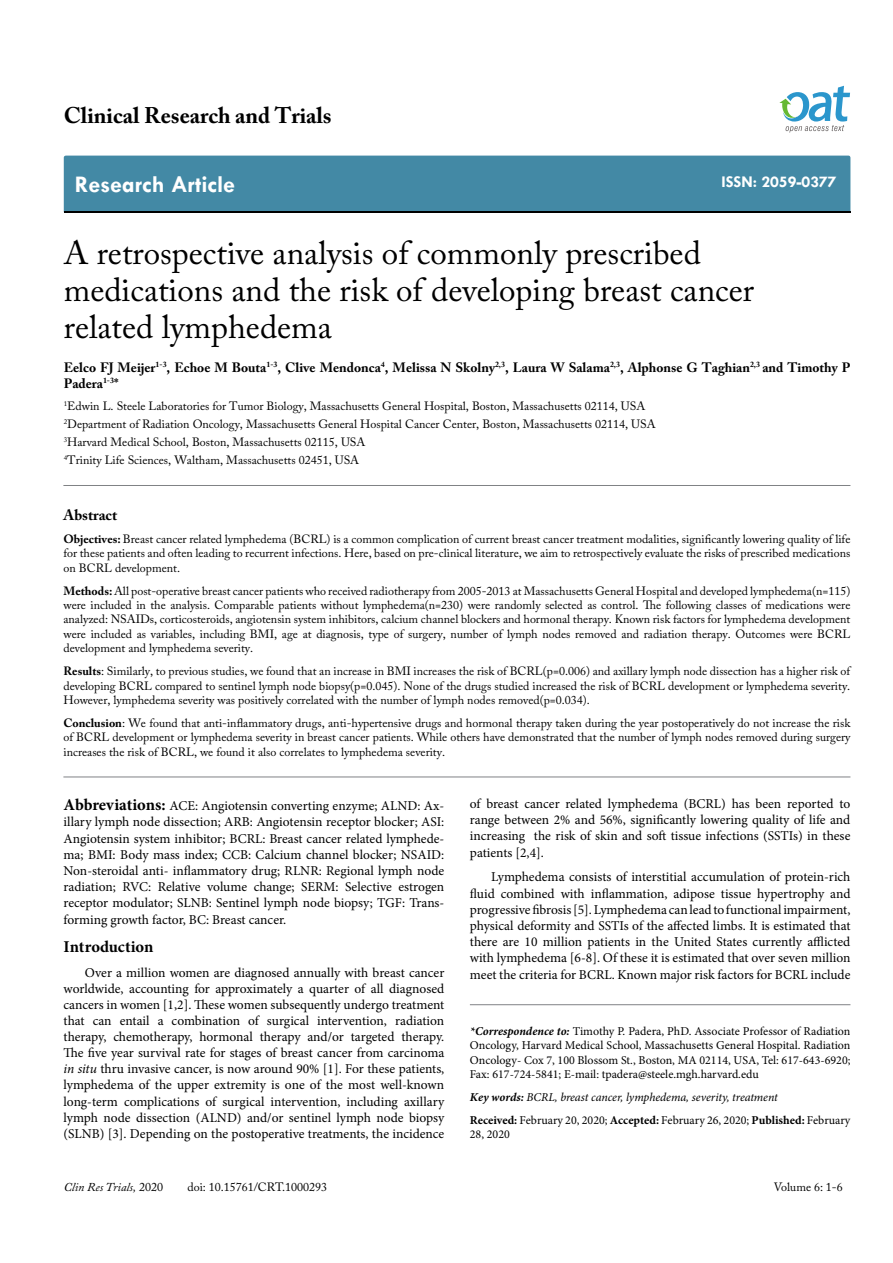
<style>
.page{position:relative;width:893px;height:1263px;background:#fff}
.page>*{position:absolute;margin:0;border:0;box-sizing:border-box;transform-origin:0 0}
.t1{font:33px/37.5px "Adobe Caslon Pro";color:#000}
.t2{font:700 24px "Tw Cen";color:#fff}
.t3{font:700 22.5px "Adobe Caslon Pro";color:#000}
.t4{font:700 16.5px "Tw Cen";color:#fff}
.t5{font:700 16.5px "Minion Pro";letter-spacing:-.005em;color:#000}
.t6{font:700 15px "Adobe Caslon Pro";color:#000}
.t7{font:13.5px/16.2px "Minion Pro";color:#000;text-align:justify}
.t8{font:700 13.5px/16.2px "Adobe Caslon Pro";color:#000}
.t9{font:12px/14.4px "Adobe Caslon Pro";color:#000;text-align:justify}
.t10{font:12px/14.4px "Minion Pro";color:#000;text-align:justify}
.t11{font:italic 12px/23px "Minion Pro";letter-spacing:-.005em;color:#000}
.t12{font:italic 12px "Adobe Caslon Pro";color:#000}
.s1{font-weight:700}
.s2{font-weight:700;font-size:16.5px}
.s3{font-style:italic}
.s4{font-style:normal}
.s5{font-weight:700;font-style:italic}
.s6{font-weight:700;font-style:normal}
</style>
<div class="page">
<div style="left:64px;top:156px;width:786px;height:56px;background:#4389a5"></div>
<svg style="left:779px;top:86px;width:71px;height:47px"></svg>
<hr style="left:63px;top:777px;width:787px;height:1px;background:#808285">
<hr style="left:63px;top:485px;width:787px;height:1px;background:#808285">
<hr style="left:470px;top:1004px;width:380px;height:1px;background:#808285">
<h3 class="t3" style="left:64px;top:102px;width:269px">Clinical Research and Trials</h3>
<h2 class="t2" style="left:75px;top:170px;width:162px">Research Article</h2>
<h3 class="t4" style="left:721px;top:172px;width:117px">ISSN: 2059-0377</h3>
<h1 class="t1" style="left:64px;top:233px;width:692px">A retrospective analysis of commonly prescribed medications and the risk of developing breast cancer related lymphedema</h1>
<p class="t8" style="left:64px;top:359px;width:788px">Eelco FJ Meijer<sup>1-3</sup>, Echoe M Bouta<sup>1-3</sup>, Clive Mendonca<sup>4</sup>, Melissa N Skolny<sup>2,3</sup>, Laura W Salama<sup>2,3</sup>, Alphonse G Taghian<sup>2,3</sup> and Timothy P<br>Padera<sup>1-3</sup>*</p>
<p class="t9" style="left:64px;top:397px;width:593px;line-height:18px;text-align:left"><sup>1</sup>Edwin L. Steele Laboratories for Tumor Biology, Massachusetts General Hospital, Boston, Massachusetts 02114, USA <sup>2</sup>Department of Radiation Oncology, Massachusetts General Hospital Cancer Center, Boston, Massachusetts 02114, USA <sup>3</sup>Harvard Medical School, Boston, Massachusetts 02115, USA<br><sup>4</sup>Trinity Life Sciences, Waltham, Massachusetts 02451, USA</p>
<p class="t6" style="left:63px;top:506px;width:55px">Abstract</p>
<p class="t9" style="left:63px;top:532px;width:788px"><span class="s1">Objectives:</span> Breast cancer related lymphedema (BCRL) is a common complication of current breast cancer treatment modalities, significantly lowering quality of life for these patients and often leading to recurrent infections. Here, based on pre-clinical literature, we aim to retrospectively evaluate the risks of prescribed medications on BCRL development.</p>
<p class="t9" style="left:63px;top:583px;width:788px"><span class="s1">Methods:</span> All post-operative breast cancer patients who received radiotherapy from 2005-2013 at Massachusetts General Hospital and developed lymphedema(n=115) were included in the analysis. Comparable patients without lymphedema(n=230) were randomly selected as control. The following classes of medications were analyzed: NSAIDs, corticosteroids, angiotensin system inhibitors, calcium channel blockers and hormonal therapy. Known risk factors for lymphedema development were included as variables, including BMI, age at diagnosis, type of surgery, number of lymph nodes removed and radiation therapy. Outcomes were BCRL development and lymphedema severity.</p>
<p class="t9" style="left:63px;top:664px;width:788px"><span class="s1">Results</span>: Similarly, to previous studies, we found that an increase in BMI increases the risk of BCRL(p=0.006) and axillary lymph node dissection has a higher risk of developing BCRL compared to sentinel lymph node biopsy(p=0.045). None of the drugs studied increased the risk of BCRL development or lymphedema severity.<br>However, lymphedema severity was positively correlated with the number of lymph nodes removed(p=0.034).</p>
<p class="t9" style="left:63px;top:715px;width:788px"><span class="s1">Conclusion</span>: We found that anti-inflammatory drugs, anti-hypertensive drugs and hormonal therapy taken during the year postoperatively do not increase the risk of BCRL development or lymphedema severity in breast cancer patients. While others have demonstrated that the number of lymph nodes removed during surgery increases the risk of BCRL, we found it also correlates to lymphedema severity.</p>
<p class="t7" style="left:64px;top:798px;width:382px"><span class="s2">Abbreviations:</span> ACE: Angiotensin converting enzyme; ALND: Ax&shy;illary lymph node dissection; ARB: Angiotensin receptor blocker; ASI:<br>Angiotensin system inhibitor; BCRL: Breast cancer related lymphede&shy;ma; BMI: Body mass index; CCB: Calcium channel blocker; NSAID:<br>Non-steroidal anti- inflammatory drug; RLNR: Regional lymph node radiation; RVC: Relative volume change; SERM: Selective estrogen receptor modulator; SLNB: Sentinel lymph node biopsy; TGF: Trans&shy;forming growth factor, BC: Breast cancer.</p>
<h3 class="t5" style="left:64px;top:935px;width:91px">Introduction</h3>
<p class="t7" style="left:64px;top:964px;width:382px;text-indent:21px">Over a million women are diagnosed annually with breast cancer worldwide, accounting for approximately a quarter of all diagnosed cancers in women [1,2]. These women subsequently undergo treatment that can entail a combination of surgical intervention, radiation therapy, chemotherapy, hormonal therapy and/or targeted therapy.<br>The five year survival rate for stages of breast cancer from carcinoma <span class="s3">in situ</span> thru invasive cancer, is now around 90% [1]. For these patients, lymphedema of the upper extremity is one of the most well-known long-term complications of surgical intervention, including axillary lymph node dissection (ALND) and/or sentinel lymph node biopsy (SLNB) [3]. Depending on the postoperative treatments, the incidence</p>
<p class="t12" style="left:64px;top:1180px;width:101px">Clin Res Trials, <span class="s4">2020</span></p>
<p class="t9" style="left:188px;top:1180px;width:141px">doi: 10.15761/CRT.1000293</p>
<p class="t7" style="left:470px;top:796px;width:382px">of breast cancer related lymphedema (BCRL) has been reported to range between 2% and 56%, significantly lowering quality of life and increasing the risk of skin and soft tissue infections (SSTIs) in these patients [2,4].</p>
<p class="t7" style="left:470px;top:869px;width:382px;text-indent:21px">Lymphedema consists of interstitial accumulation of protein-rich fluid combined with inflammation, adipose tissue hypertrophy and progressive fibrosis [5]. Lymphedema can lead to functional impairment, physical deformity and SSTIs of the affected limbs. It is estimated that there are 10 million patients in the United States currently afflicted with lymphedema [6-8]. Of these it is estimated that over seven million meet the criteria for BCRL. Known major risk factors for BCRL include</p>
<p class="t10" style="left:470px;top:1024px;width:382px"><span class="s5">*Correspondence to:</span> Timothy P. Padera, PhD. Associate Professor of Radiation Oncology, Harvard Medical School, Massachusetts General Hospital. Radiation Oncology- Cox 7, 100 Blossom St., Boston, MA 02114, USA, Tel: 617-643-6920; Fax: 617-724-5841; E-mail: tpadera@steele.mgh.harvard.edu</p>
<p class="t11" style="left:470px;top:1085px;width:382px"><span class="s1">Key words:</span> BCRL, breast cancer, lymphedema, severity, treatment<br><span class="s6">Received:</span> <span class="s4">February 20, 2020;</span> <span class="s6">Accepted:</span> <span class="s4">February 26, 2020;</span> <span class="s6">Published:</span> <span class="s4">February</span></p>
<p class="t10" style="left:470px;top:1127px;width:42px">28, 2020</p>
<p class="t9" style="left:774px;top:1180px;width:71px">Volume 6: 1-6</p>
</div>
